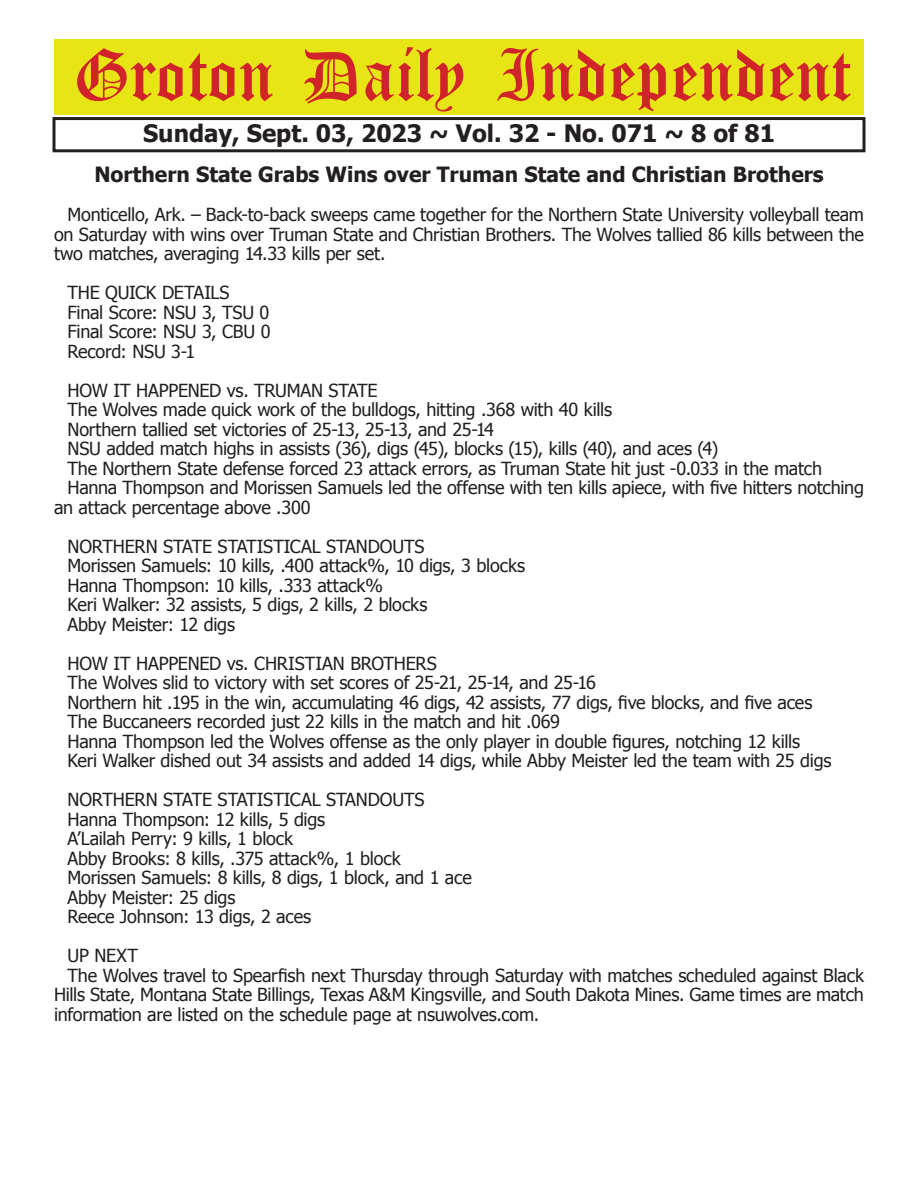
<style>
.page{position:relative;width:918px;height:1188px;background:#fff}
.page>*{position:absolute;margin:0;border:0;box-sizing:border-box;transform-origin:0 0}
.t1{font:54px "Old English Five";color:#d1232a}
.t2{font:700 24px "Tahoma";color:#231f20}
.t3{font:700 21px "Tahoma";color:#231f20}
.t4{font:18px/19.5px "Tahoma";letter-spacing:-.01em;color:#231f20}
</style>
<div class="page">
<div style="left:52px;top:117px;width:814px;height:35px;border:3px solid #231f20"></div>
<div style="left:54px;top:40px;width:810px;height:75px;background:#e7e515"></div>
<h1 class="t1" style="left:73px;top:50px;width:779px">Groton Daily Independent</h1>
<h2 class="t2" style="left:143px;top:116px;width:633px">Sunday, Sept. 03, 2023 ~ Vol. 32 - No. 071 ~ 8 of 81</h2>
<p class="t3" style="left:94px;top:160px;width:731px">Northern State Grabs Wins over Truman State and Christian Brothers</p>
<p class="t4" style="left:54px;top:204px;width:812px;text-align:justify;text-indent:14px">Monticello, Ark. – Back-to-back sweeps came together for the Northern State University volleyball team on Saturday with wins over Truman State and Christian Brothers. The Wolves tallied 86 kills between the two matches, averaging 14.33 kills per set.</p>
<p class="t4" style="left:68px;top:282px;width:205px">THE QUICK DETAILS<br>Final Score: NSU 3, TSU 0<br>Final Score: NSU 3, CBU 0<br>Record: NSU 3-1</p>
<p class="t4" style="left:68px;top:380px;width:312px">HOW IT HAPPENED vs. TRUMAN STATE</p>
<p class="t4" style="left:68px;top:399px;width:546px">The Wolves made quick work of the bulldogs, hitting .368 with 40 kills</p>
<p class="t4" style="left:68px;top:419px;width:428px">Northern tallied set victories of 25-13, 25-13, and 25-14</p>
<p class="t4" style="left:68px;top:438px;width:652px">NSU added match highs in assists (36), digs (45), blocks (15), kills (40), and aces (4)</p>
<p class="t4" style="left:68px;top:458px;width:756px">The Northern State defense forced 23 attack errors, as Truman State hit just -0.033 in the match</p>
<p class="t4" style="left:68px;top:477px;width:798px">Hanna Thompson and Morissen Samuels led the offense with ten kills apiece, with five hitters notching</p>
<p class="t4" style="left:54px;top:497px;width:258px">an attack percentage above .300</p>
<p class="t4" style="left:68px;top:536px;width:459px">NORTHERN STATE STATISTICAL STANDOUTS<br>Morissen Samuels: 10 kills, .400 attack%, 10 digs, 3 blocks Hanna Thompson: 10 kills, .333 attack%<br>Keri Walker: 32 assists, 5 digs, 2 kills, 2 blocks<br>Abby Meister: 12 digs</p>
<p class="t4" style="left:68px;top:653px;width:765px">HOW IT HAPPENED vs. CHRISTIAN BROTHERS<br>The Wolves slid to victory with set scores of 25-21, 25-14, and 25-16<br>Northern hit .195 in the win, accumulating 46 digs, 42 assists, 77 digs, five blocks, and five aces The Buccaneers recorded just 22 kills in the match and hit .069<br>Hanna Thompson led the Wolves offense as the only player in double figures, notching 12 kills Keri Walker dished out 34 assists and added 14 digs, while Abby Meister led the team with 25 digs</p>
<p class="t4" style="left:68px;top:789px;width:406px">NORTHERN STATE STATISTICAL STANDOUTS Hanna Thompson: 12 kills, 5 digs<br>A’Lailah Perry: 9 kills, 1 block<br>Abby Brooks: 8 kills, .375 attack%, 1 block Morissen Samuels: 8 kills, 8 digs, 1 block, and 1 ace Abby Meister: 25 digs<br>Reece Johnson: 13 digs, 2 aces</p>
<p class="t4" style="left:68px;top:945px;width:72px">UP NEXT</p>
<p class="t4" style="left:68px;top:965px;width:798px">The Wolves travel to Spearfish next Thursday through Saturday with matches scheduled against Black</p>
<p class="t4" style="left:54px;top:984px;width:812px">Hills State, Montana State Billings, Texas A&amp;M Kingsville, and South Dakota Mines. Game times are match</p>
<p class="t4" style="left:54px;top:1004px;width:487px">information are listed on the schedule page at nsuwolves.com.</p>
</div>
